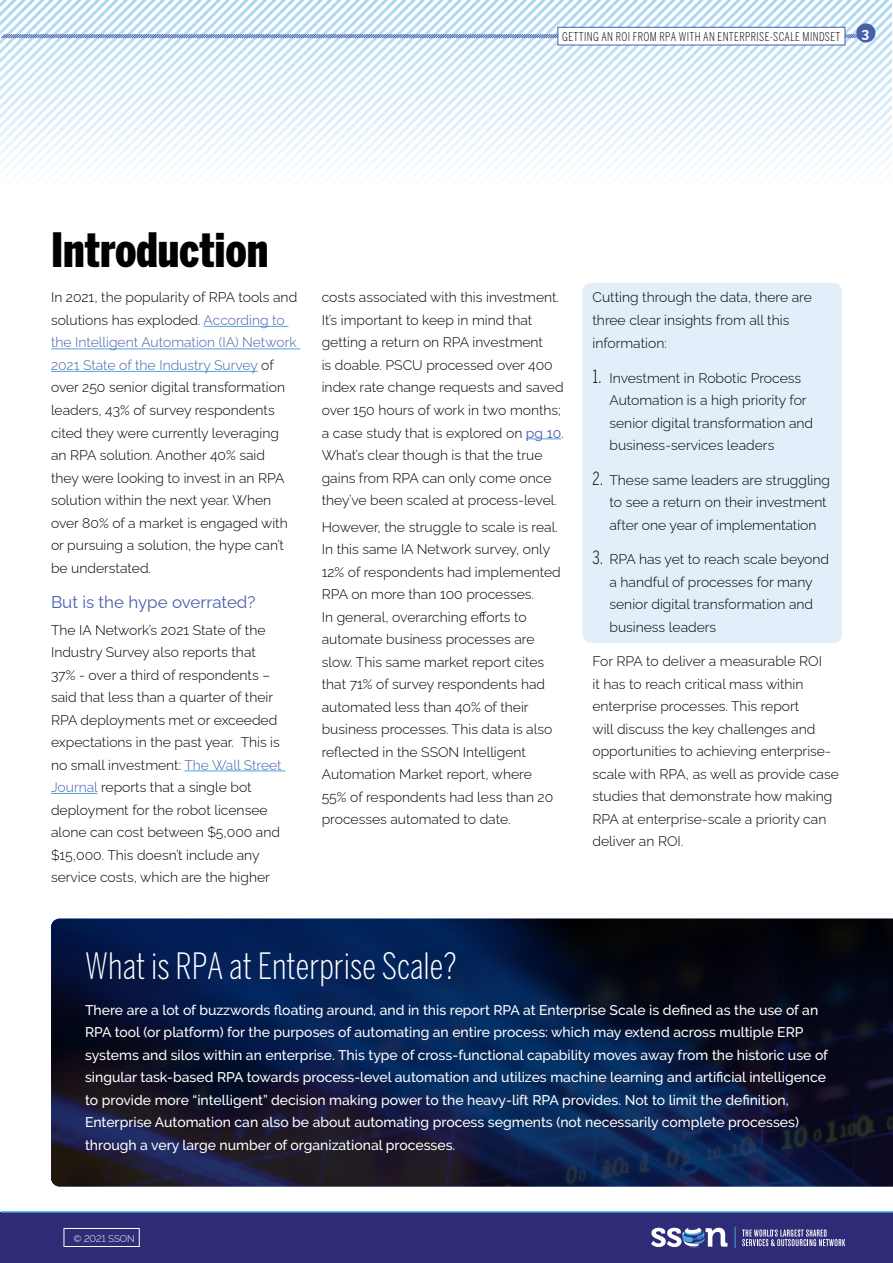
<style>
.page{position:relative;width:893px;height:1263px;background:#fff}
.page>*{position:absolute;margin:0;border:0;box-sizing:border-box;transform-origin:0 0}
.t1{font:900 extra-condensed 46.95px "Benton Sans";color:#000}
.t2{font:300 extra-condensed 36px "Benton Sans";color:#fff}
.t3{font:16.95px "Raleway";color:#4860aa}
.t4{font:300 13.95px/22.5px "Raleway";color:#000}
.t5{font:500 13.95px/22.5px "Raleway";color:#fff}
.t6{font:700 13.95px "Raleway";color:#fff}
.t7{font:300 extra-condensed 12px "Benton Sans";letter-spacing:.03em;color:#000}
.t8{font:300 9.75px "Raleway";color:#fff}
.s1{color:#4860aa}
.s2{font-weight:400;color:#4860aa}
.s3{font-family:"Benton Sans";font-stretch:extra-condensed;font-size:18px}
</style>
<div class="page">
<svg style="left:51px;top:919px;width:842px;height:267px;background:#0a183a"></svg>
<div style="left:0;top:1212px;width:893px;height:51px;background:#2e2b77"></div>
<svg style="left:0;top:0;width:892px;height:169px"></svg>
<svg style="left:651px;top:1227px;width:76px;height:21px"></svg>
<svg style="left:742px;top:1229px;width:103px;height:17px"></svg>
<svg style="left:735px;top:1227px;width:1px;height:21px"></svg>
<div style="left:856px;top:23px;width:19px;height:20px;background:#4860aa;border-radius:50%"></div>
<hr style="left:1px;top:1211px;width:892px;height:2px;background:#46a8df">
<svg style="left:64px;top:1228px;width:76px;height:19px"></svg>
<div style="left:583px;top:283px;width:259px;height:360px;background:#e2eefa;border-radius:9px"></div>
<hr style="left:204px;top:326px;width:84px;height:1px;background:#46a8df">
<hr style="left:51px;top:348px;width:249px;height:1px;background:#46a8df">
<hr style="left:51px;top:371px;width:207px;height:1px;background:#46a8df">
<hr style="left:184px;top:770px;width:101px;height:1px;background:#46a8df">
<hr style="left:51px;top:793px;width:46px;height:1px;background:#46a8df">
<hr style="left:526px;top:438px;width:35px;height:1px;background:#46a8df">
<p class="t7" style="left:562px;top:29px;width:280px">GETTING AN ROI FROM RPA WITH AN ENTERPRISE-SCALE MINDSET</p>
<p class="t6" style="left:861px;top:22px;width:9px">3</p>
<h1 class="t1" style="left:51px;top:223px;width:219px">Introduction</h1>
<p class="t4" style="left:51px;top:285px;width:248px">In 2021, the popularity of RPA tools and solutions has exploded. <span class="s1">According to the Intelligent Automation (IA) Network 2021 State of the Industry Survey</span> of over 250 senior digital transformation leaders, 43% of survey respondents cited they were currently leveraging an RPA solution. Another 40% said<br>they were looking to invest in an RPA solution within the next year. When over 80% of a market is engaged with or pursuing a solution, the hype can’t be understated.</p>
<p class="t3" style="left:51px;top:588px;width:206px">But is the hype overrated?</p>
<p class="t4" style="left:51px;top:617px;width:232px">The IA Network’s 2021 State of the Industry Survey also reports that 37% - over a third of respondents – said that less than a quarter of their RPA deployments met or exceeded expectations in the past year. This is no small investment: <span class="s1">The Wall Street Journal</span> reports that a single bot deployment for the robot licensee alone can cost between $5,000 and $15,000. This doesn’t include any service costs, which are the higher</p>
<p class="t4" style="left:322px;top:285px;width:243px">costs associated with this investment.<br>It’s important to keep in mind that getting a return on RPA investment<br>is doable. PSCU processed over 400 index rate change requests and saved over 150 hours of work in two months; a case study that is explored on <span class="s2">pg 10</span>.<br>What’s clear though is that the true gains from RPA can only come once they’ve been scaled at process-level.</p>
<p class="t4" style="left:322px;top:514px;width:241px">However, the struggle to scale is real.<br>In this same IA Network survey, only 12% of respondents had implemented RPA on more than 100 processes.<br>In general, overarching efforts to automate business processes are slow. This same market report cites that 71% of survey respondents had automated less than 40% of their business processes. This data is also reflected in the SSON Intelligent Automation Market report, where<br>55% of respondents had less than 20 processes automated to date.</p>
<p class="t4" style="left:592px;top:285px;width:221px">Cutting through the data, there are three clear insights from all this information:</p>
<p class="t4" style="left:609px;top:365px;width:205px;text-indent:-17px"><span class="s3">1.</span> Investment in Robotic Process<br>Automation is a high priority for senior digital transformation and business-services leaders</p>
<p class="t4" style="left:609px;top:467px;width:222px;text-indent:-17px"><span class="s3">2.</span> These same leaders are struggling to see a return on their investment after one year of implementation</p>
<p class="t4" style="left:609px;top:546px;width:221px;text-indent:-17px"><span class="s3">3.</span> RPA has yet to reach scale beyond a handful of processes for many senior digital transformation and business leaders</p>
<p class="t4" style="left:592px;top:648px;width:248px">For RPA to deliver a measurable ROI<br>it has to reach critical mass within enterprise processes. This report<br>will discuss the key challenges and opportunities to achieving enterprise&shy;scale with RPA, as well as provide case studies that demonstrate how making RPA at enterprise-scale a priority can deliver an ROI.</p>
<h2 class="t2" style="left:85px;top:945px;width:373px">What is RPA at Enterprise Scale?</h2>
<p class="t5" style="left:85px;top:998px;width:744px">There are a lot of buzzwords floating around, and in this report RPA at Enterprise Scale is defined as the use of an RPA tool (or platform) for the purposes of automating an entire process: which may extend across multiple ERP systems and silos within an enterprise. This type of cross-functional capability moves away from the historic use of singular task-based RPA towards process-level automation and utilizes machine learning and artificial intelligence to provide more “intelligent” decision making power to the heavy-lift RPA provides. Not to limit the definition, Enterprise Automation can also be about automating process segments (not necessarily complete processes) through a very large number of organizational processes.</p>
<p class="t8" style="left:73px;top:1231px;width:63px">© 2021 SSON</p>
</div>
